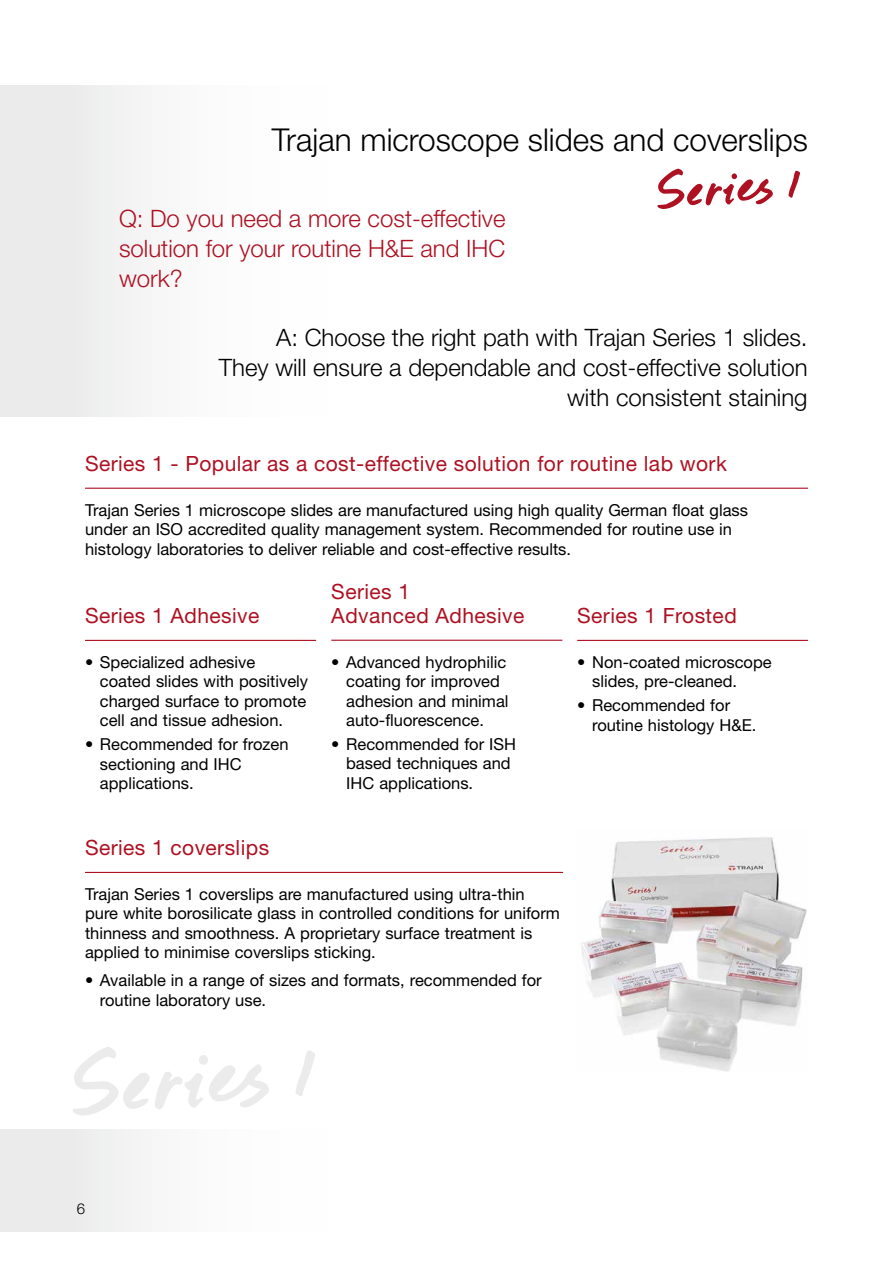
<style>
.page{position:relative;width:893px;height:1263px;background:#fff}
.page>*{position:absolute;margin:0;border:0;box-sizing:border-box;transform-origin:0 0}
.Series_123{font:52.65px "Formosa";color:#ae1122}
.Slide_Series_Titles{font:300 31.5px "Helvetica Neue LT Std";color:#000}
.Answer_Text_-_Black{font:300 24px/30px "Helvetica Neue LT Std";color:#000;text-align:right}
.Question_Text_-_Red{font:300 24px/30px "Helvetica Neue LT Std";color:#ae1122}
.Section_Heading_with{font:21px/24px "Helvetica Neue LT Std";letter-spacing:.02em;color:#ae1122}
.Body_Text{font:16.5px/19.5px "Helvetica Neue LT Std";color:#000}
.t1{font:300 15px "Helvetica Neue LT Std";color:#000}
.s1{font-size:60.75px}
</style>
<div class="page">
<div style="left:0;top:1046px;width:336px;height:217px;background:linear-gradient(to right,#f4f4f5,#fff)"></div>
<div style="left:0;top:86px;width:893px;height:331px;background:linear-gradient(to right,#f3f3f4,#fff)"></div>
<hr style="left:85px;top:488px;width:723px;height:1px;background:#ae1122">
<hr style="left:577px;top:640px;width:231px;height:1px;background:#ae1122">
<hr style="left:85px;top:640px;width:231px;height:1px;background:#ae1122">
<hr style="left:331px;top:640px;width:231px;height:1px;background:#ae1122">
<hr style="left:85px;top:872px;width:478px;height:1px;background:#ae1122">
<div style="left:614px;top:127px;width:240px;height:161px;background:#fff"></div>
<img style="left:581px;top:837px;width:226px;height:234px">
<p class="Slide_Series_Titles" style="left:272px;top:120px;width:538px">Trajan microscope slides and coverslips</p>
<p class="Question_Text_-_Red" style="left:119px;top:203px;width:388px">Q: Do you need a more cost-effective</p>
<p class="Question_Text_-_Red" style="left:119px;top:233px;width:388px">solution for your routine H&amp;E and IHC work?</p>
<p class="Series_123" style="left:652px;top:160px;width:149px;rotate:-5deg">Series <span class="s1">1</span></p>
<p class="Answer_Text_-_Black" style="left:276px;top:322px;width:533px">A: Choose the right path with Trajan Series 1 slides.</p>
<p class="Answer_Text_-_Black" style="left:219px;top:352px;width:590px">They will ensure a dependable and cost-effective solution with consistent staining</p>
<p class="Section_Heading_with" style="left:85px;top:451px;width:643px">Series 1 - Popular as a cost-effective solution for routine lab work</p>
<p class="Body_Text" style="left:85px;top:500px;width:664px">Trajan Series 1 microscope slides are manufactured using high quality German float glass under an ISO accredited quality management system. Recommended for routine use in histology laboratories to deliver reliable and cost-effective results.</p>
<p class="Section_Heading_with" style="left:85px;top:603px;width:176px">Series 1 Adhesive</p>
<p class="Body_Text" style="left:100px;top:652px;width:210px;text-indent:-15px">• Specialized adhesive coated slides with positively charged surface to promote cell and tissue adhesion.</p>
<p class="Body_Text" style="left:100px;top:734px;width:190px;text-indent:-15px">• Recommended for frozen sectioning and IHC applications.</p>
<p class="Section_Heading_with" style="left:331px;top:579px;width:195px">Series 1<br>Advanced Adhesive</p>
<p class="Body_Text" style="left:346px;top:652px;width:164px;text-indent:-15px">• Advanced hydrophilic coating for improved adhesion and minimal auto-fluorescence.</p>
<p class="Body_Text" style="left:346px;top:734px;width:171px;text-indent:-15px">• Recommended for ISH based techniques and<br>IHC applications.</p>
<p class="Section_Heading_with" style="left:85px;top:835px;width:186px">Series 1 coverslips</p>
<p class="Body_Text" style="left:85px;top:884px;width:476px">Trajan Series 1 coverslips are manufactured using ultra-thin pure white borosilicate glass in controlled conditions for uniform thinness and smoothness. A proprietary surface treatment is applied to minimise coverslips sticking.</p>
<p class="Body_Text" style="left:100px;top:970px;width:443px;text-indent:-15px">• Available in a range of sizes and formats, recommended for routine laboratory use.</p>
<p class="Section_Heading_with" style="left:577px;top:603px;width:161px">Series 1 Frosted</p>
<p class="Body_Text" style="left:592px;top:652px;width:181px;text-indent:-15px">• Non-coated microscope slides, pre-cleaned.</p>
<p class="Body_Text" style="left:592px;top:695px;width:166px;text-indent:-15px">• Recommended for routine histology H&amp;E.</p>
<p class="t1" style="left:77px;top:1200px;width:10px">6</p>
</div>
